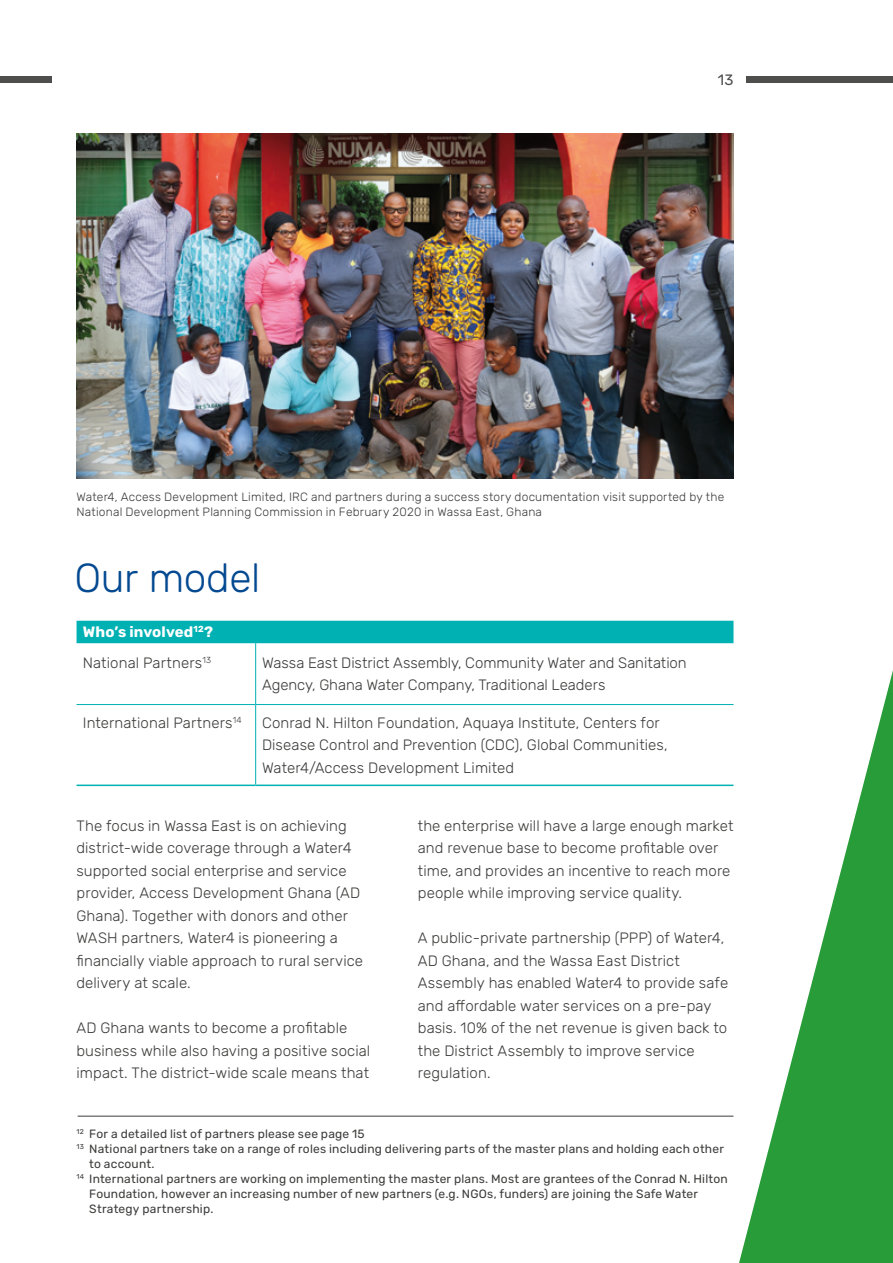
<style>
.page{position:relative;width:893px;height:1263px;background:#fff}
.page>*{position:absolute;margin:0;border:0;box-sizing:border-box;transform-origin:0 0}
._01_Heading_1{font:300 40.5px "Rubik";letter-spacing:-.01em;color:#034991}
._04_Body{font:300 15px/22.5px "Rubik";letter-spacing:.005em;color:#3c3c3b}
._04_Body-2{font:700 15px "Rubik";letter-spacing:.01em;color:#fff}
.t1{font:15px "Rubik";color:#4e4e4d}
._05_Bijschrift{font:12px/15px "Rubik";letter-spacing:.015em;color:#3c3c3b}
._05_Bijschrift-2{font:300 12px/15px "Rubik";letter-spacing:.015em;color:#3c3c3b}
</style>
<div class="page">
<svg style="left:739px;top:670px;width:154px;height:593px"></svg>
<div style="left:746px;top:77px;width:147px;height:6px;background:#4e4e4d"></div>
<div style="left:0;top:77px;width:51px;height:6px;background:#4e4e4d"></div>
<img style="left:77px;top:134px;width:656px;height:344px">
<div style="left:77px;top:621px;width:656px;height:22px;background:#00b1b3"></div>
<hr style="left:77px;top:704px;width:179px;height:1px;background:#00b1b3">
<hr style="left:256px;top:704px;width:477px;height:1px;background:#00b1b3">
<hr style="left:255px;top:643px;width:1px;height:61px;background:#00b1b3">
<hr style="left:255px;top:705px;width:1px;height:79px;background:#00b1b3">
<hr style="left:77px;top:784px;width:179px;height:2px;background:#00b1b3">
<hr style="left:256px;top:784px;width:477px;height:2px;background:#00b1b3">
<hr style="left:78px;top:1116px;width:655px;height:1px;background:#3c3c3b">
<p class="t1" style="left:718px;top:71px;width:17px">13</p>
<p class="_05_Bijschrift-2" style="left:77px;top:490px;width:649px">Water4, Access Development Limited, IRC and partners during a success story documentation visit supported by the<br>National Development Planning Commission in February 2020 in Wassa East, Ghana</p>
<p class="_01_Heading_1" style="left:74px;top:555px;width:187px">Our model</p>
<p class="_04_Body-2" style="left:83px;top:623px;width:132px">Who’s involved<sup>12</sup>?</p>
<p class="_04_Body" style="left:83px;top:651px;width:130px">National Partners<sup>13</sup></p>
<p class="_04_Body" style="left:262px;top:651px;width:426px">Wassa East District Assembly, Community Water and Sanitation<br>Agency, Ghana Water Company, Traditional Leaders</p>
<p class="_04_Body" style="left:83px;top:711px;width:160px">International Partners<sup>14</sup></p>
<p class="_04_Body" style="left:262px;top:711px;width:407px">Conrad N. Hilton Foundation, Aquaya Institute, Centers for<br>Disease Control and Prevention (CDC), Global Communities,<br>Water4/Access Development Limited</p>
<p class="_04_Body" style="left:77px;top:815px;width:288px">The focus in Wassa East is on achieving district-wide coverage through a Water4 supported social enterprise and service provider, Access Development Ghana (AD Ghana). Together with donors and other WASH partners, Water4 is pioneering a financially viable approach to rural service delivery at scale.</p>
<p class="_04_Body" style="left:77px;top:1017px;width:295px">AD Ghana wants to become a profitable business while also having a positive social impact. The district-wide scale means that</p>
<p class="_04_Body" style="left:418px;top:815px;width:317px">the enterprise will have a large enough market and revenue base to become profitable over time, and provides an incentive to reach more people while improving service quality.</p>
<p class="_04_Body" style="left:418px;top:927px;width:312px">A public-private partnership (PPP) of Water4, AD Ghana, and the Wassa East District Assembly has enabled Water4 to provide safe and affordable water services on a pre-pay basis. 10% of the net revenue is given back to</p>
<p class="_04_Body" style="left:418px;top:1040px;width:278px">the District Assembly to improve service regulation.</p>
<p class="_05_Bijschrift" style="left:77px;top:1127px;width:290px"><sup>12</sup> For a detailed list of partners please see page 15</p>
<p class="_05_Bijschrift" style="left:89px;top:1142px;width:636px;text-indent:-13px"><sup>13</sup> National partners take on a range of roles including delivering parts of the master plans and holding each other to account.</p>
<p class="_05_Bijschrift" style="left:89px;top:1172px;width:640px;text-indent:-13px"><sup>14</sup> International partners are working on implementing the master plans. Most are grantees of the Conrad N. Hilton<br>Foundation, however an increasing number of new partners (e.g. NGOs, funders) are joining the Safe Water<br>Strategy partnership.</p>
</div>
